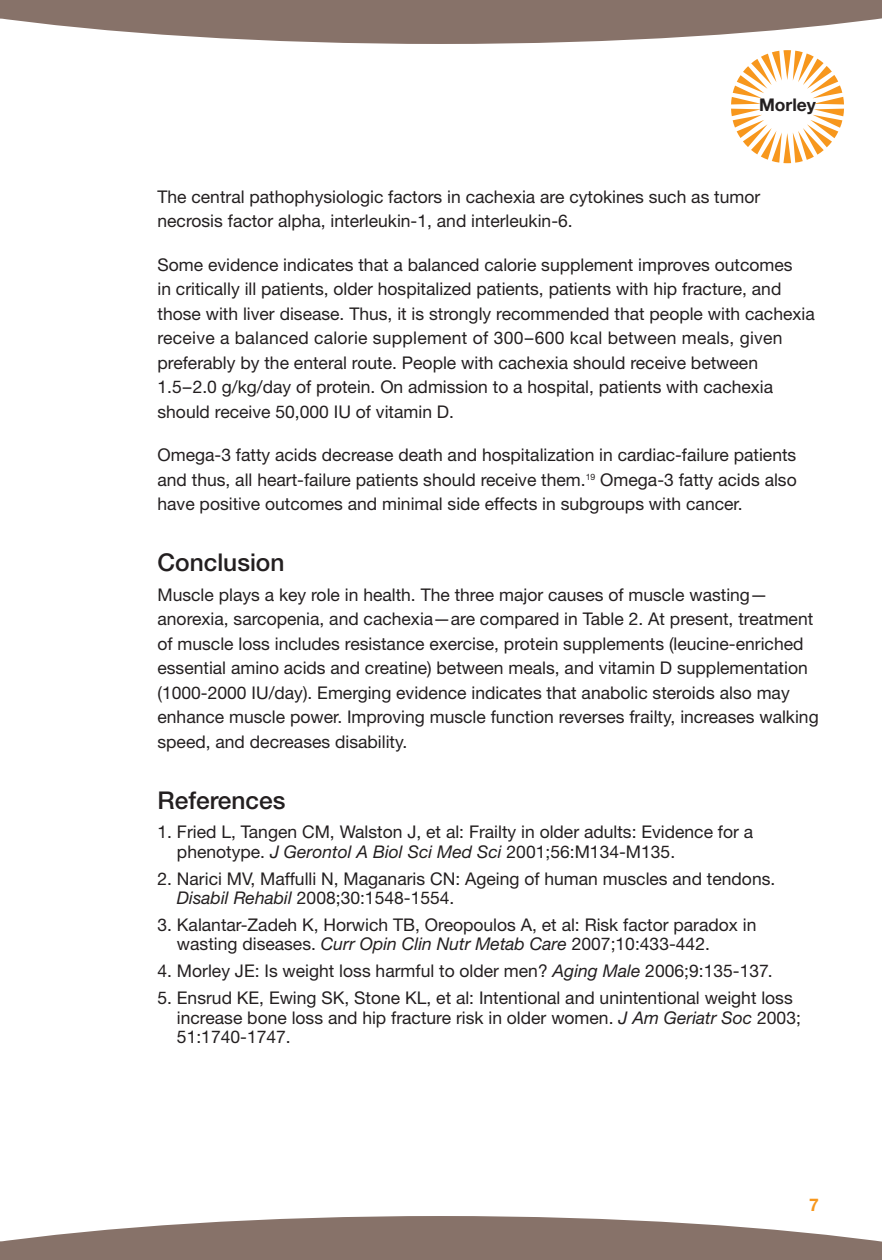
<style>
.page{position:relative;width:882px;height:1260px;background:#fff}
.page>*{position:absolute;margin:0;border:0;box-sizing:border-box;transform-origin:0 0}
.Subhead{font:500 24.5px "Helvetica Neue";color:#231f20}
.Body{font:17.5px/24.5px "Helvetica Neue";color:#231f20}
.References{font:17.5px/19.2px "Helvetica Neue";color:#231f20}
.t1{font:700 17.5px "Helvetica Neue";color:#231f20}
.t2{font:700 17.5px "Helvetica Neue";color:#f7971d}
.s1{font-style:italic}
</style>
<div class="page">
<svg style="left:0;top:1216px;width:882px;height:44px"></svg>
<svg style="left:0;top:0;width:882px;height:44px"></svg>
<svg style="left:731px;top:50px;width:113px;height:113px"></svg>
<p class="t1" style="left:759px;top:94px;width:59px">Morley</p>
<p class="Body" style="left:158px;top:184px;width:604px">The central pathophysiologic factors in cachexia are cytokines such as tumor necrosis factor alpha, interleukin-1, and interleukin-6.</p>
<p class="Body" style="left:158px;top:252px;width:659px">Some evidence indicates that a balanced calorie supplement improves outcomes<br>in critically ill patients, older hospitalized patients, patients with hip fracture, and those with liver disease. Thus, it is strongly recommended that people with cachexia receive a balanced calorie supplement of 300–600 kcal between meals, given preferably by the enteral route. People with cachexia should receive between 1.5–2.0 g/kg/day of protein. On admission to a hospital, patients with cachexia should receive 50,000 IU of vitamin D.</p>
<p class="Body" style="left:158px;top:442px;width:641px;text-align:justify">Omega-3 fatty acids decrease death and hospitalization in cardiac-failure patients and thus, all heart-failure patients should receive them.<sup>19</sup> Omega-3 fatty acids also have positive outcomes and minimal side effects in subgroups with cancer.</p>
<p class="Subhead" style="left:158px;top:548px;width:129px">Conclusion</p>
<p class="Body" style="left:158px;top:582px;width:663px">Muscle plays a key role in health. The three major causes of muscle wasting— anorexia, sarcopenia, and cachexia—are compared in Table 2. At present, treatment of muscle loss includes resistance exercise, protein supplements (leucine-enriched essential amino acids and creatine) between meals, and vitamin D supplementation (1000-2000 IU/day). Emerging evidence indicates that anabolic steroids also may enhance muscle power. Improving muscle function reverses frailty, increases walking speed, and decreases disability.</p>
<p class="Subhead" style="left:158px;top:785px;width:130px">References</p>
<p class="References" style="left:177px;top:822px;width:578px;text-indent:-19px">1. Fried L, Tangen CM, Walston J, et al: Frailty in older adults: Evidence for a phenotype. <span class="s1">J Gerontol A Biol Sci Med Sci</span> 2001;56:M134-M135.</p>
<p class="References" style="left:177px;top:869px;width:600px;text-indent:-19px">2. Narici MV, Maffulli N, Maganaris CN: Ageing of human muscles and tendons.<br><span class="s1">Disabil Rehabil</span> 2008;30:1548-1554.</p>
<p class="References" style="left:177px;top:915px;width:581px;text-indent:-19px">3. Kalantar-Zadeh K, Horwich TB, Oreopoulos A, et al: Risk factor paradox in wasting diseases. <span class="s1">Curr Opin Clin Nutr Metab Care</span> 2007;10:433-442.</p>
<p class="References" style="left:158px;top:961px;width:617px">4. Morley JE: Is weight loss harmful to older men? <span class="s1">Aging Male</span> 2006;9:135-137.</p>
<p class="References" style="left:177px;top:988px;width:625px;text-indent:-19px">5. Ensrud KE, Ewing SK, Stone KL, et al: Intentional and unintentional weight loss increase bone loss and hip fracture risk in older women. <span class="s1">J Am Geriatr Soc</span> 2003;<br>51:1740-1747.</p>
<p class="t2" style="left:809px;top:1194px;width:11px">7</p>
</div>
